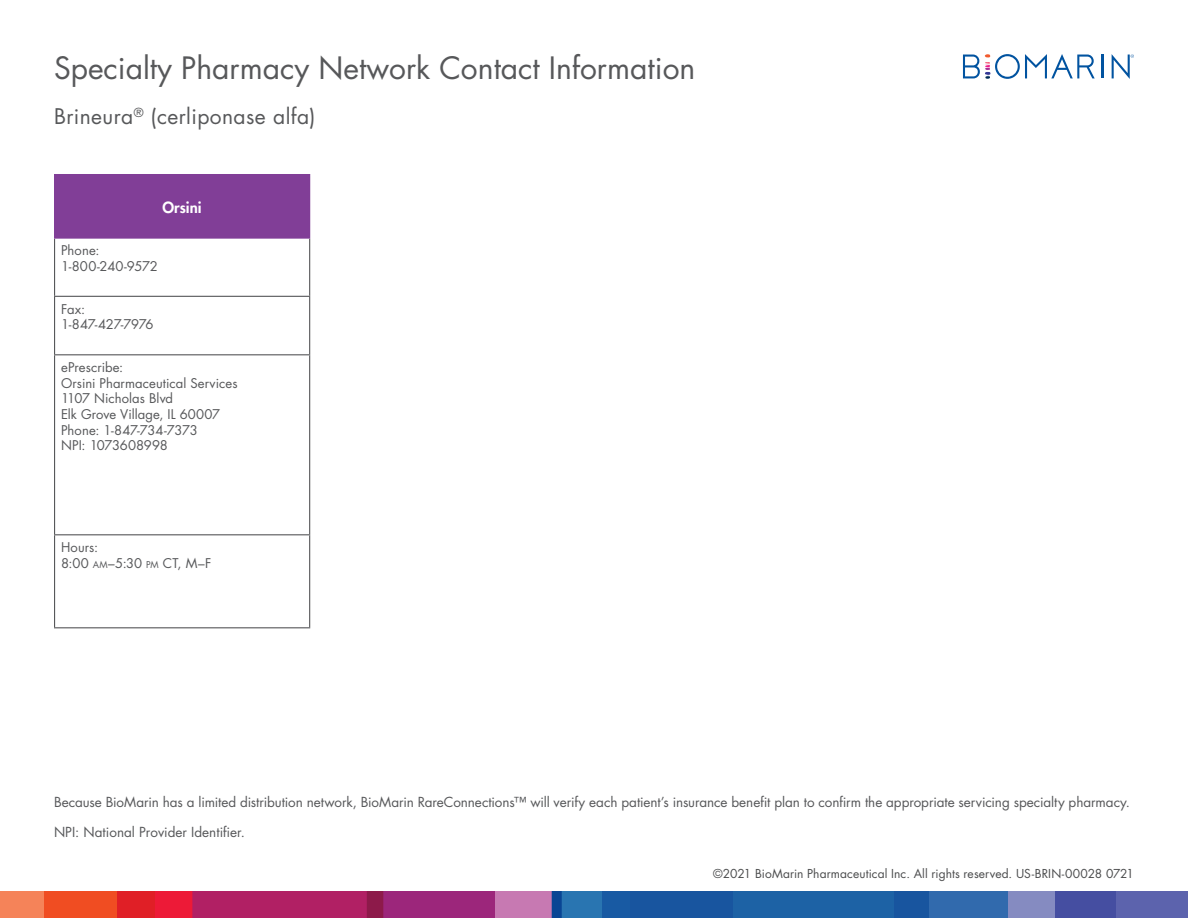
<style>
.page{position:relative;width:1188px;height:918px;background:#fff}
.page>*{position:absolute;margin:0;border:0;box-sizing:border-box;transform-origin:0 0}
.t1{font:30px "Futura Std";color:#57585a}
.t2{font:21px "Futura Std";letter-spacing:.02em;color:#57585a}
.t3{font:800 15px "Futura Std";color:#fff}
.t4{font:13.5px "Futura Std";letter-spacing:-.005em;color:#57585a}
.Table_Body_Copy{font:13.05px/15.6px "Futura Std";color:#57585a}
.Table_Body_Copy-2{font:13.05px "Futura Std";letter-spacing:-.02em;color:#57585a}
.t5{font:12px "Futura Std";letter-spacing:.005em;color:#4b4c4d}
.s1{font-size:9.15px}
</style>
<div class="page">
<div style="left:1006px;top:891px;width:50px;height:27px;background:#858bc1"></div>
<div style="left:561px;top:891px;width:42px;height:27px;background:#2975b1"></div>
<div style="left:602px;top:891px;width:29px;height:27px;background:#185aa3"></div>
<div style="left:630px;top:891px;width:108px;height:27px;background:#18559f"></div>
<div style="left:0;top:891px;width:51px;height:27px;background:#f58359"></div>
<div style="left:733px;top:891px;width:162px;height:27px;background:#1d62a5"></div>
<div style="left:928px;top:891px;width:79px;height:27px;background:#316aad"></div>
<div style="left:894px;top:891px;width:35px;height:27px;background:#18559f"></div>
<div style="left:480px;top:891px;width:72px;height:27px;background:#c779b2"></div>
<div style="left:378px;top:891px;width:117px;height:27px;background:#9c267b"></div>
<div style="left:552px;top:891px;width:10px;height:27px;background:#094594"></div>
<div style="left:44px;top:891px;width:76px;height:27px;background:#f04d22"></div>
<div style="left:191px;top:891px;width:176px;height:27px;background:#b12064"></div>
<div style="left:155px;top:891px;width:37px;height:27px;background:#ed1a37"></div>
<div style="left:367px;top:891px;width:16px;height:27px;background:#8d1a4a"></div>
<div style="left:117px;top:891px;width:38px;height:27px;background:#e01f26"></div>
<div style="left:1055px;top:891px;width:66px;height:27px;background:#454ea1"></div>
<div style="left:1117px;top:891px;width:71px;height:27px;background:#5c63ad"></div>
<div style="left:55px;top:175px;width:255px;height:63px;background:#813e97"></div>
<hr style="left:54px;top:239px;width:1px;height:57px;background:#57585a">
<hr style="left:309px;top:239px;width:1px;height:57px;background:#57585a">
<hr style="left:54px;top:296px;width:256px;height:1px;background:#57585a">
<hr style="left:54px;top:297px;width:1px;height:57px;background:#57585a">
<hr style="left:309px;top:297px;width:1px;height:57px;background:#57585a">
<hr style="left:54px;top:354px;width:256px;height:1px;background:#57585a">
<hr style="left:54px;top:355px;width:1px;height:179px;background:#57585a">
<hr style="left:309px;top:355px;width:1px;height:179px;background:#57585a">
<hr style="left:54px;top:534px;width:256px;height:1px;background:#57585a">
<hr style="left:54px;top:535px;width:1px;height:92px;background:#57585a">
<hr style="left:309px;top:535px;width:1px;height:92px;background:#57585a">
<hr style="left:54px;top:627px;width:256px;height:1px;background:#57585a">
<hr style="left:54px;top:174px;width:256px;height:2px;background:#813e97">
<hr style="left:54px;top:237px;width:256px;height:2px;background:#813e97">
<hr style="left:54px;top:176px;width:1px;height:61px;background:#813e97">
<hr style="left:1101px;top:55px;width:2px;height:23px;background:#0153a0">
<svg style="left:963px;top:55px;width:17px;height:23px"></svg>
<svg style="left:995px;top:54px;width:100px;height:25px"></svg>
<img style="left:985px;top:54px;width:5px;height:25px">
<svg style="left:1112px;top:54px;width:22px;height:25px"></svg>
<p class="t1" style="left:54px;top:49px;width:643px">Specialty Pharmacy Network Contact Information</p>
<p class="t2" style="left:54px;top:103px;width:263px">Brineura<sup>®</sup> (cerliponase alfa)</p>
<p class="t3" style="left:163px;top:197px;width:41px">Orsini</p>
<p class="Table_Body_Copy" style="left:61px;top:243px;width:98px">Phone:<br>1-800-240-9572</p>
<p class="Table_Body_Copy" style="left:61px;top:301px;width:94px">Fax:<br>1-847-427-7976</p>
<p class="Table_Body_Copy" style="left:61px;top:360px;width:64px">ePrescribe:</p>
<p class="Table_Body_Copy" style="left:61px;top:375px;width:178px">Orsini Pharmaceutical Services</p>
<p class="Table_Body_Copy" style="left:61px;top:391px;width:114px">1107 Nicholas Blvd</p>
<p class="Table_Body_Copy" style="left:61px;top:407px;width:161px">Elk Grove Village, IL 60007</p>
<p class="Table_Body_Copy" style="left:61px;top:422px;width:138px">Phone: 1-847-734-7373</p>
<p class="Table_Body_Copy-2" style="left:61px;top:437px;width:108px">NPI: 1073608998</p>
<p class="Table_Body_Copy" style="left:61px;top:540px;width:38px">Hours:</p>
<p class="Table_Body_Copy" style="left:61px;top:555px;width:152px">8:00 <span class="s1">AM</span>–5:30 <span class="s1">PM</span> CT, M–F</p>
<p class="t4" style="left:54px;top:794px;width:1078px">Because BioMarin has a limited distribution network, BioMarin RareConnections™ will verify each patient’s insurance benefit plan to confirm the appropriate servicing specialty pharmacy.</p>
<p class="t4" style="left:54px;top:823px;width:193px">NPI: National Provider Identifier.</p>
<p class="t5" style="left:713px;top:865px;width:422px">©2021 BioMarin Pharmaceutical Inc. All rights reserved. US-BRIN-00028 0721</p>
</div>
